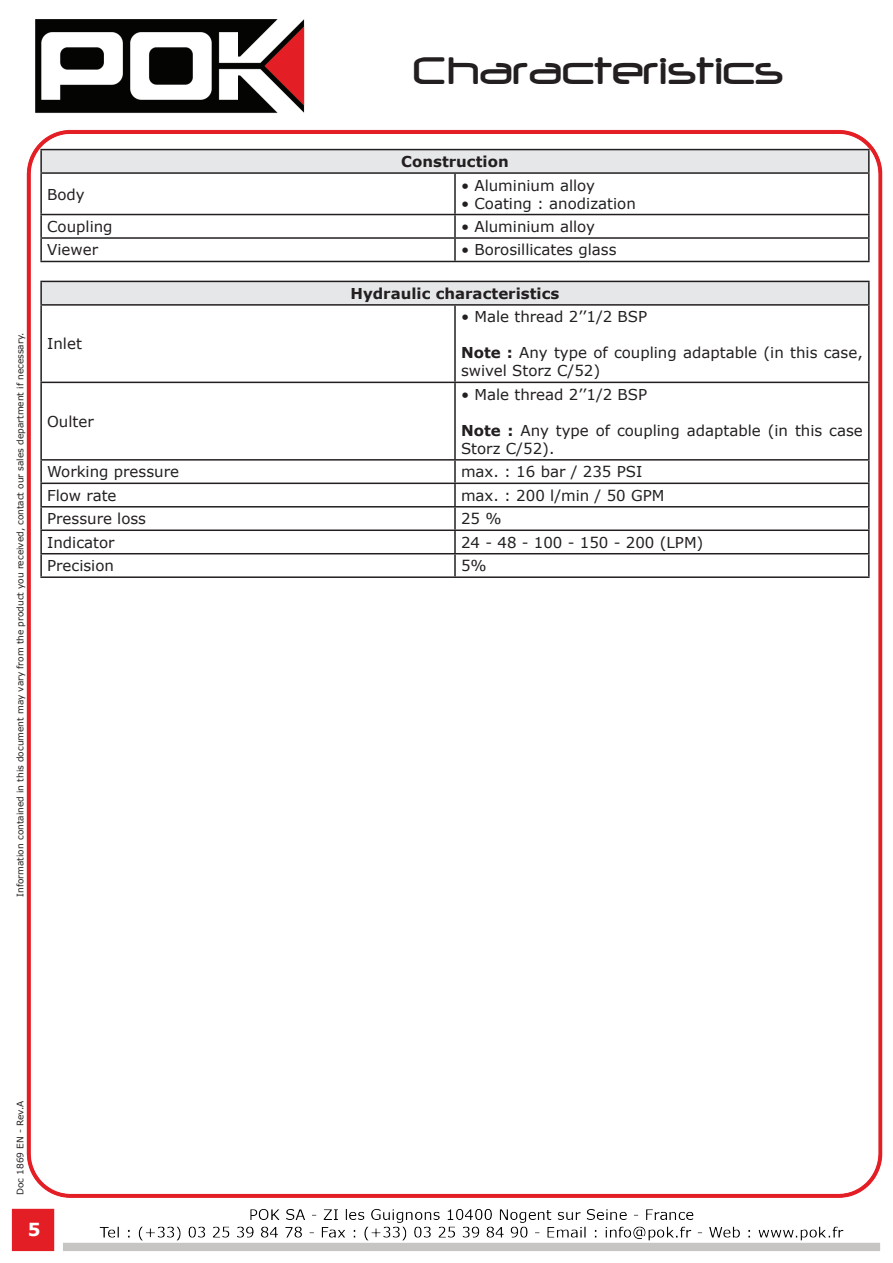
<style>
.page{position:relative;width:893px;height:1263px;background:#fff}
.page>*{position:absolute;margin:0;border:0;box-sizing:border-box;transform-origin:0 0}
.t1{font:45px "Neuropol";color:#231f20}
.t2{font:700 18px "Verdana";color:#fff}
.t3{font:15px/18px "Verdana";color:#231f20}
.t4{font:700 15px "Verdana";color:#231f20}
.t5{font:9px "Verdana";color:#231f20}
.s1{font-weight:700}
</style>
<div class="page">
<img style="left:11px;top:19px;width:872px;height:1233px">
<div style="left:41px;top:150px;width:828px;height:23px;background:#e6e7e9"></div>
<hr style="left:40px;top:149px;width:415px;height:1px;background:#231f20">
<hr style="left:40px;top:150px;width:2px;height:22px;background:#231f20">
<hr style="left:455px;top:149px;width:415px;height:1px;background:#231f20">
<hr style="left:868px;top:150px;width:2px;height:22px;background:#231f20">
<hr style="left:40px;top:172px;width:415px;height:2px;background:#231f20">
<hr style="left:40px;top:174px;width:2px;height:40px;background:#231f20">
<hr style="left:455px;top:172px;width:415px;height:2px;background:#231f20">
<hr style="left:454px;top:174px;width:2px;height:40px;background:#231f20">
<hr style="left:868px;top:174px;width:2px;height:40px;background:#231f20">
<hr style="left:40px;top:214px;width:415px;height:1px;background:#231f20">
<hr style="left:40px;top:215px;width:2px;height:22px;background:#231f20">
<hr style="left:455px;top:214px;width:415px;height:1px;background:#231f20">
<hr style="left:454px;top:215px;width:2px;height:22px;background:#231f20">
<hr style="left:868px;top:215px;width:2px;height:22px;background:#231f20">
<hr style="left:40px;top:237px;width:415px;height:2px;background:#231f20">
<hr style="left:40px;top:239px;width:2px;height:22px;background:#231f20">
<hr style="left:455px;top:237px;width:415px;height:2px;background:#231f20">
<hr style="left:454px;top:239px;width:2px;height:22px;background:#231f20">
<hr style="left:868px;top:239px;width:2px;height:22px;background:#231f20">
<hr style="left:40px;top:261px;width:415px;height:1px;background:#231f20">
<hr style="left:455px;top:261px;width:415px;height:1px;background:#231f20">
<div style="left:41px;top:281px;width:828px;height:24px;background:#e6e7e9"></div>
<hr style="left:40px;top:281px;width:415px;height:1px;background:#231f20">
<hr style="left:40px;top:282px;width:2px;height:22px;background:#231f20">
<hr style="left:455px;top:281px;width:415px;height:1px;background:#231f20">
<hr style="left:868px;top:282px;width:2px;height:22px;background:#231f20">
<hr style="left:40px;top:304px;width:415px;height:2px;background:#231f20">
<hr style="left:40px;top:306px;width:2px;height:76px;background:#231f20">
<hr style="left:455px;top:304px;width:415px;height:2px;background:#231f20">
<hr style="left:454px;top:306px;width:2px;height:76px;background:#231f20">
<hr style="left:868px;top:306px;width:2px;height:76px;background:#231f20">
<hr style="left:40px;top:382px;width:415px;height:1px;background:#231f20">
<hr style="left:40px;top:383px;width:2px;height:76px;background:#231f20">
<hr style="left:455px;top:382px;width:415px;height:1px;background:#231f20">
<hr style="left:454px;top:383px;width:2px;height:76px;background:#231f20">
<hr style="left:868px;top:383px;width:2px;height:76px;background:#231f20">
<hr style="left:40px;top:459px;width:415px;height:2px;background:#231f20">
<hr style="left:40px;top:461px;width:2px;height:22px;background:#231f20">
<hr style="left:455px;top:459px;width:415px;height:2px;background:#231f20">
<hr style="left:454px;top:461px;width:2px;height:22px;background:#231f20">
<hr style="left:868px;top:461px;width:2px;height:22px;background:#231f20">
<hr style="left:40px;top:483px;width:415px;height:1px;background:#231f20">
<hr style="left:40px;top:484px;width:2px;height:22px;background:#231f20">
<hr style="left:455px;top:483px;width:415px;height:1px;background:#231f20">
<hr style="left:454px;top:484px;width:2px;height:22px;background:#231f20">
<hr style="left:868px;top:484px;width:2px;height:22px;background:#231f20">
<hr style="left:40px;top:506px;width:415px;height:1px;background:#231f20">
<hr style="left:40px;top:507px;width:2px;height:22px;background:#231f20">
<hr style="left:455px;top:506px;width:415px;height:1px;background:#231f20">
<hr style="left:454px;top:507px;width:2px;height:22px;background:#231f20">
<hr style="left:868px;top:507px;width:2px;height:22px;background:#231f20">
<hr style="left:40px;top:529px;width:415px;height:2px;background:#231f20">
<hr style="left:40px;top:531px;width:2px;height:22px;background:#231f20">
<hr style="left:455px;top:529px;width:415px;height:2px;background:#231f20">
<hr style="left:454px;top:531px;width:2px;height:22px;background:#231f20">
<hr style="left:868px;top:531px;width:2px;height:22px;background:#231f20">
<hr style="left:40px;top:553px;width:415px;height:1px;background:#231f20">
<hr style="left:40px;top:554px;width:2px;height:22px;background:#231f20">
<hr style="left:455px;top:553px;width:415px;height:1px;background:#231f20">
<hr style="left:454px;top:554px;width:2px;height:22px;background:#231f20">
<hr style="left:868px;top:554px;width:2px;height:22px;background:#231f20">
<hr style="left:40px;top:576px;width:415px;height:2px;background:#231f20">
<hr style="left:455px;top:576px;width:415px;height:2px;background:#231f20">
<h1 class="t1" style="left:413px;top:47px;width:372px">Characteristics</h1>
<p class="t5" style="left:14px;top:897px;width:565px;rotate:-90deg">Information contained in this document may vary from the product you received, contact our sales department if necessary.</p>
<p class="t3" style="left:47px;top:185px;width:39px">Body</p>
<p class="t4" style="left:401px;top:151px;width:109px">Construction</p>
<p class="t3" style="left:461px;top:176px;width:136px">• Aluminium alloy</p>
<p class="t3" style="left:461px;top:194px;width:176px">• Coating : anodization</p>
<p class="t3" style="left:47px;top:217px;width:67px">Coupling</p>
<p class="t3" style="left:461px;top:217px;width:136px">• Aluminium alloy</p>
<p class="t3" style="left:47px;top:241px;width:52px">Viewer</p>
<p class="t3" style="left:461px;top:241px;width:157px">• Borosillicates glass</p>
<p class="t4" style="left:350px;top:283px;width:210px">Hydraulic characteristics</p>
<p class="t3" style="left:47px;top:335px;width:36px">Inlet</p>
<p class="t3" style="left:461px;top:308px;width:188px">• Male thread 2’’1/2 BSP</p>
<p class="t3" style="left:461px;top:344px;width:403px"><span class="s1">Note :</span> Any type of coupling adaptable (in this case, swivel Storz C/52)</p>
<p class="t3" style="left:47px;top:412px;width:48px">Oulter</p>
<p class="t3" style="left:461px;top:385px;width:188px">• Male thread 2’’1/2 BSP</p>
<p class="t3" style="left:461px;top:421px;width:403px"><span class="s1">Note :</span> Any type of coupling adaptable (in this case<br>Storz C/52).</p>
<p class="t3" style="left:47px;top:463px;width:133px">Working pressure</p>
<p class="t3" style="left:461px;top:463px;width:183px">max. : 16 bar / 235 PSI</p>
<p class="t3" style="left:47px;top:486px;width:71px">Flow rate</p>
<p class="t3" style="left:461px;top:486px;width:205px">max. : 200 l/min / 50 GPM</p>
<p class="t3" style="left:47px;top:510px;width:100px">Pressure loss</p>
<p class="t3" style="left:461px;top:510px;width:42px">25 %</p>
<p class="t3" style="left:47px;top:533px;width:69px">Indicator</p>
<p class="t3" style="left:461px;top:533px;width:244px">24 - 48 - 100 - 150 - 200 (LPM)</p>
<p class="t3" style="left:47px;top:557px;width:68px">Precision</p>
<p class="t3" style="left:461px;top:557px;width:27px">5%</p>
<p class="t5" style="left:14px;top:1195px;width:96px;rotate:-90deg">Doc 1869 EN - Rev.A</p>
<p class="t2" style="left:28px;top:1217px;width:14px">5</p>
</div>
